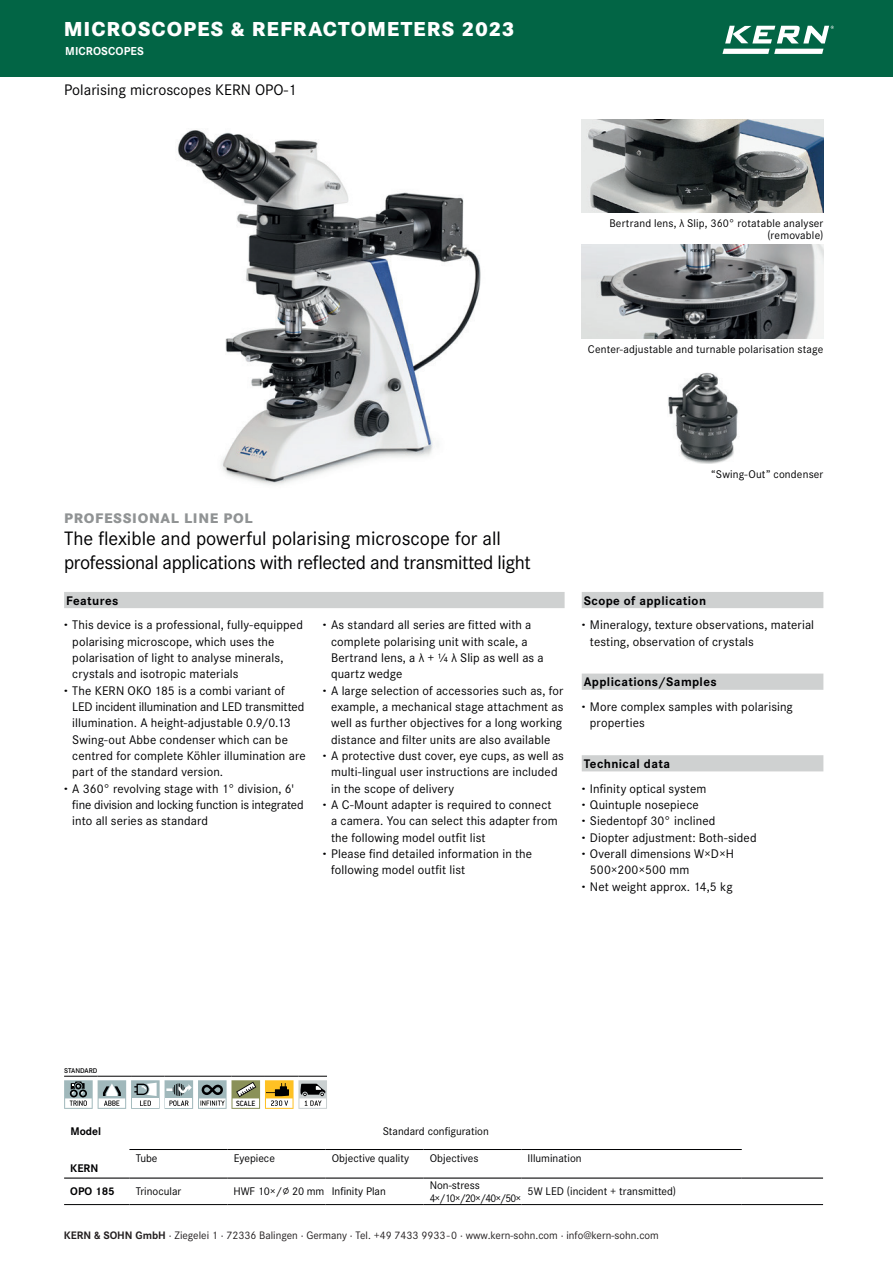
<style>
.page{position:relative;width:893px;height:1263px;background:#fff}
.page>*{position:absolute;margin:0;border:0;box-sizing:border-box;transform-origin:0 0}
.t1{font:800 21px "Corporate S Pro";letter-spacing:.045em;color:#fff}
.t2{font:20.1px/24.2px "Corporate S Pro";letter-spacing:-.02em;color:#000002}
.t3{font:15.9px "Corporate S Pro";color:#000002}
.t4{font:800 14.4px "Corporate S Pro";letter-spacing:.05em;color:#909394}
.t5{font:12.9px/24.5px "Corporate S Pro";letter-spacing:.01em;color:#000002}
.t6{font:12.9px "Corporate S Pro";letter-spacing:-.01em;color:#000002}
.t7{font:700 12px "Corporate S Pro";letter-spacing:.01em;color:#fff}
.t8{font:11.55px/11.6px "Corporate S Pro";color:#000002;text-align:right}
.t9{font:700 11.55px/23.4px "Corporate S Pro";color:#000002}
.t10{font:11.25px "Corporate S Pro";color:#231f20}
.t11{font:500 8.25px "Conduit ITC";letter-spacing:.01em;color:#000002}
.t12{font:600 7.2px "Corporate S Pro";color:#000002}
.s1{font-weight:700}
.s2{font-weight:800}
</style>
<div class="page">
<div style="left:0;top:0;width:893px;height:76px;background:#026545"></div>
<svg style="left:722px;top:49px;width:101px;height:5px"></svg>
<svg style="left:725px;top:26px;width:109px;height:17px"></svg>
<img style="left:178px;top:130px;width:303px;height:355px">
<img style="left:668px;top:373px;width:70px;height:91px">
<img style="left:582px;top:120px;width:241px;height:93px">
<img style="left:582px;top:244px;width:241px;height:95px">
<hr style="left:64px;top:1204px;width:65px;height:1px;background:#000002">
<hr style="left:742px;top:1204px;width:81px;height:1px;background:#000002">
<hr style="left:129px;top:1204px;width:98px;height:1px;background:#000002">
<hr style="left:227px;top:1204px;width:98px;height:1px;background:#000002">
<hr style="left:325px;top:1204px;width:98px;height:1px;background:#000002">
<hr style="left:423px;top:1204px;width:98px;height:1px;background:#000002">
<hr style="left:521px;top:1204px;width:221px;height:1px;background:#000002">
<hr style="left:129px;top:1149px;width:98px;height:1px;background:#000002">
<hr style="left:227px;top:1149px;width:98px;height:1px;background:#000002">
<hr style="left:325px;top:1149px;width:98px;height:1px;background:#000002">
<hr style="left:423px;top:1149px;width:98px;height:1px;background:#000002">
<hr style="left:521px;top:1149px;width:221px;height:1px;background:#000002">
<hr style="left:64px;top:1177px;width:65px;height:1px;background:#000002">
<hr style="left:742px;top:1177px;width:81px;height:1px;background:#000002">
<hr style="left:129px;top:1177px;width:98px;height:1px;background:#000002">
<hr style="left:227px;top:1177px;width:98px;height:1px;background:#000002">
<hr style="left:325px;top:1177px;width:98px;height:1px;background:#000002">
<hr style="left:423px;top:1177px;width:98px;height:1px;background:#000002">
<hr style="left:521px;top:1177px;width:221px;height:1px;background:#000002">
<svg style="left:64px;top:1076px;width:263px;height:33px"></svg>
<div style="left:64px;top:592px;width:501px;height:16px;background:#cfd1d1"></div>
<div style="left:582px;top:592px;width:241px;height:16px;background:#cfd1d1"></div>
<div style="left:582px;top:674px;width:241px;height:16px;background:#cfd1d1"></div>
<div style="left:582px;top:755px;width:241px;height:16px;background:#cfd1d1"></div>
<h1 class="t1" style="left:64px;top:12px;width:452px">MICROSCOPES &amp; REFRACTOMETERS 2023</h1>
<p class="t7" style="left:65px;top:42px;width:80px">MICROSCOPES</p>
<p class="t3" style="left:64px;top:78px;width:234px">Polarising microscopes KERN OPO-1</p>
<p class="t8" style="left:609px;top:217px;width:216px">Bertrand lens, λ Slip, 360° rotatable analyser (removable)</p>
<p class="t8" style="left:588px;top:342px;width:237px">Center-adjustable and turnable polarisation stage</p>
<p class="t4" style="left:64px;top:507px;width:190px">PROFESSIONAL LINE POL</p>
<h2 class="t2" style="left:64px;top:525px;width:468px">The flexible and powerful polarising microscope for all professional applications with reflected and transmitted light</h2>
<p class="t5" style="left:64px;top:587px;width:240px"><span class="s1">Features<br></span><span class="s2">·</span> This device is a professional, fully-equipped</p>
<p class="t5" style="left:72px;top:628px;width:204px">polarising microscope, which uses the</p>
<p class="t5" style="left:72px;top:644px;width:213px">polarisation of light to analyse minerals,</p>
<p class="t5" style="left:72px;top:661px;width:168px">crystals and isotropic materials</p>
<p class="t5" style="left:64px;top:677px;width:222px"><span class="s2">·</span> The KERN OKO 185 is a combi variant of</p>
<p class="t6" style="left:72px;top:697px;width:234px">LED incident illumination and LED transmitted</p>
<p class="t5" style="left:72px;top:710px;width:220px">illumination. A height-adjustable 0.9/0.13</p>
<p class="t5" style="left:72px;top:726px;width:217px">Swing-out Abbe condenser which can be</p>
<p class="t5" style="left:72px;top:742px;width:235px">centred for complete Köhler illumination are</p>
<p class="t5" style="left:72px;top:759px;width:152px">part of the standard version.</p>
<p class="t5" style="left:64px;top:775px;width:232px"><span class="s2">·</span> A 360° revolving stage with 1° division, 6'</p>
<p class="t6" style="left:72px;top:795px;width:233px">fine division and locking function is integrated</p>
<p class="t5" style="left:72px;top:808px;width:137px">into all series as standard</p>
<p class="t5" style="left:323px;top:612px;width:210px"><span class="s2">·</span> As standard all series are fitted with a</p>
<p class="t5" style="left:331px;top:628px;width:198px">complete polarising unit with scale, a</p>
<p class="t5" style="left:331px;top:644px;width:214px">Bertrand lens, a λ + ¼ λ Slip as well as a</p>
<p class="t5" style="left:331px;top:661px;width:73px">quartz wedge</p>
<p class="t5" style="left:323px;top:677px;width:242px"><span class="s2">·</span> A large selection of accessories such as, for</p>
<p class="t5" style="left:331px;top:693px;width:234px">example, a mechanical stage attachment as</p>
<p class="t5" style="left:331px;top:710px;width:233px">well as further objectives for a long working</p>
<p class="t5" style="left:331px;top:726px;width:221px">distance and filter units are also available</p>
<p class="t5" style="left:323px;top:742px;width:243px"><span class="s2">·</span> A protective dust cover, eye cups, as well as</p>
<p class="t5" style="left:331px;top:759px;width:228px">multi-lingual user instructions are included</p>
<p class="t5" style="left:331px;top:775px;width:125px">in the scope of delivery</p>
<p class="t5" style="left:323px;top:791px;width:230px"><span class="s2">·</span> A C-Mount adapter is required to connect</p>
<p class="t5" style="left:331px;top:808px;width:228px">a camera. You can select this adapter from</p>
<p class="t5" style="left:331px;top:824px;width:156px">the following model outfit list</p>
<p class="t5" style="left:323px;top:840px;width:211px"><span class="s2">·</span> Please find detailed information in the</p>
<p class="t5" style="left:331px;top:857px;width:136px">following model outfit list</p>
<p class="t8" style="left:711px;top:467px;width:114px">“Swing-Out” condenser</p>
<p class="t5" style="left:582px;top:587px;width:234px"><span class="s1">Scope of application<br></span><span class="s2">·</span> Mineralogy, texture observations, material</p>
<p class="t5" style="left:590px;top:628px;width:165px">testing, observation of crystals</p>
<p class="t5" style="left:582px;top:669px;width:213px"><span class="s1">Applications/Samples<br></span><span class="s2">·</span> More complex samples with polarising</p>
<p class="t5" style="left:590px;top:710px;width:56px">properties</p>
<p class="t5" style="left:582px;top:751px;width:126px"><span class="s1">Technical data<br></span><span class="s2">·</span> Infinity optical system</p>
<p class="t5" style="left:582px;top:791px;width:119px"><span class="s2">·</span> Quintuple nosepiece</p>
<p class="t5" style="left:582px;top:808px;width:135px"><span class="s2">·</span> Siedentopf 30° inclined</p>
<p class="t5" style="left:582px;top:824px;width:176px"><span class="s2">·</span> Diopter adjustment: Both-sided</p>
<p class="t5" style="left:582px;top:840px;width:154px"><span class="s2">·</span> Overall dimensions W×D×H</p>
<p class="t5" style="left:590px;top:857px;width:101px">500×200×500 mm</p>
<p class="t5" style="left:582px;top:873px;width:152px"><span class="s2">·</span> Net weight approx. 14,5 kg</p>
<p class="t12" style="left:64px;top:1065px;width:35px">STANDARD</p>
<p class="t11" style="left:236px;top:1098px;width:21px">SCALE</p>
<p class="t9" style="left:70px;top:1119px;width:32px">Model</p>
<p class="t8" style="left:383px;top:1125px;width:108px">Standard configuration</p>
<p class="t8" style="left:136px;top:1151px;width:23px">Tube</p>
<p class="t8" style="left:234px;top:1151px;width:43px">Eyepiece</p>
<p class="t8" style="left:332px;top:1151px;width:79px">Objective quality</p>
<p class="t8" style="left:430px;top:1151px;width:50px">Objectives</p>
<p class="t8" style="left:528px;top:1151px;width:56px">Illumination</p>
<p class="t8" style="left:136px;top:1185px;width:47px">Trinocular</p>
<p class="t8" style="left:332px;top:1185px;width:56px">Infinity Plan</p>
<p class="t8" style="left:430px;top:1178px;width:93px;line-height:12.3px;text-align:left">Non-stress<br>4×/10×/20×/40×/50×</p>
<p class="t8" style="left:528px;top:1185px;width:150px">5W LED (incident + transmitted)</p>
<p class="t9" style="left:70px;top:1155px;width:46px">KERN<br>OPO 185</p>
<p class="t8" style="left:234px;top:1185px;width:92px">HWF 10×/∅ 20 mm</p>
<p class="t10" style="left:64px;top:1227px;width:597px"><span class="s1">KERN &amp; SOHN GmbH</span> · Ziegelei 1 · 72336 Balingen · Germany · Tel. +49 7433 9933 - 0 · www.kern-sohn.com · info@kern-sohn.com</p>
<p class="t3" style="left:64px;top:1225px;width:18px">34</p>
<p class="t8" style="left:100px;top:1231px;width:109px">Polarising microscopes</p>
</div>
